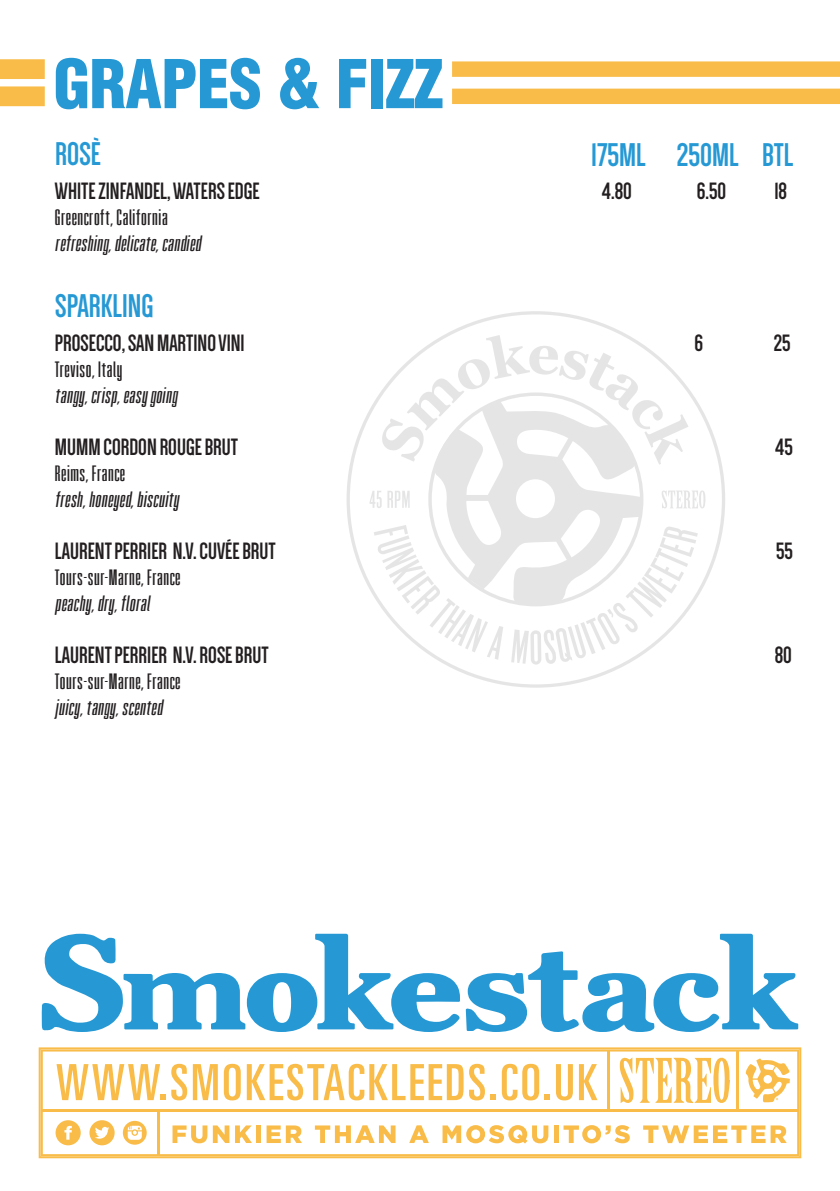
<style>
.page{position:relative;width:840px;height:1191px;background:#fff}
.page>*{position:absolute;margin:0;border:0;box-sizing:border-box;transform-origin:0 0}
.t1{font:900 condensed 65.6px "Helvetica";letter-spacing:-.01em;color:#2699d5}
.t2{font:700 33.8px "Dense";color:#2699d5}
.t3{font:700 24.4px "Dense";color:#231f20}
.t4{font:italic 21.4px "Fat Cow";letter-spacing:.025em;color:#231f20;scale:1.06 1}
.t5{font:21.4px "Fat Cow";letter-spacing:.025em;color:#231f20;scale:1.06 1}
</style>
<div class="page">
<svg style="left:346px;top:311px;width:378px;height:376px"></svg>
<svg style="left:382px;top:335px;width:306px;height:130px"></svg>
<svg style="left:373px;top:525px;width:130px;height:134px"></svg>
<svg style="left:511px;top:526px;width:186px;height:138px"></svg>
<svg style="left:434px;top:401px;width:206px;height:203px;fill:#eaeaeb"></svg>
<svg style="left:369px;top:491px;width:12px;height:17px"></svg>
<svg style="left:387px;top:491px;width:22px;height:17px"></svg>
<svg style="left:661px;top:490px;width:44px;height:18px"></svg>
<div style="left:452px;top:61px;width:387px;height:16px;background:#f9bc48"></div>
<div style="left:452px;top:89px;width:387px;height:15px;background:#f9bc48"></div>
<div style="left:0;top:59px;width:45px;height:20px;background:#f9bc48"></div>
<div style="left:0;top:86px;width:45px;height:20px;background:#f9bc48"></div>
<svg style="left:41px;top:933px;width:756px;height:99px"></svg>
<svg style="left:39px;top:1047px;width:761px;height:111px;background:#f9c663"></svg>
<svg style="left:41px;top:1049px;width:757px;height:107px"></svg>
<svg style="left:56px;top:1063px;width:131px;height:37px"></svg>
<svg style="left:193px;top:1064px;width:25px;height:36px"></svg>
<svg style="left:224px;top:1063px;width:16px;height:37px"></svg>
<svg style="left:247px;top:1063px;width:216px;height:37px"></svg>
<svg style="left:469px;top:1063px;width:15px;height:37px"></svg>
<svg style="left:490px;top:1063px;width:59px;height:37px"></svg>
<svg style="left:555px;top:1064px;width:17px;height:36px"></svg>
<svg style="left:578px;top:1064px;width:19px;height:36px"></svg>
<svg style="left:56px;top:1120px;width:25px;height:25px"></svg>
<svg style="left:89px;top:1120px;width:26px;height:25px"></svg>
<svg style="left:123px;top:1120px;width:24px;height:24px"></svg>
<svg style="left:172px;top:1125px;width:35px;height:18px"></svg>
<svg style="left:213px;top:1125px;width:16px;height:18px"></svg>
<svg style="left:235px;top:1125px;width:17px;height:18px"></svg>
<div style="left:256px;top:1125px;width:5px;height:18px;background:#f9bc48"></div>
<svg style="left:266px;top:1125px;width:36px;height:18px"></svg>
<svg style="left:315px;top:1125px;width:80px;height:18px"></svg>
<svg style="left:409px;top:1125px;width:19px;height:18px"></svg>
<svg style="left:442px;top:1125px;width:106px;height:18px"></svg>
<div style="left:553px;top:1125px;width:5px;height:18px;background:#f9bc48"></div>
<svg style="left:563px;top:1125px;width:66px;height:18px"></svg>
<svg style="left:642px;top:1125px;width:144px;height:18px"></svg>
<svg style="left:619px;top:1056px;width:110px;height:48px"></svg>
<svg style="left:745px;top:1058px;width:44px;height:44px"></svg>
<hr style="left:735px;top:1050px;width:3px;height:60px;background:#f9bc48">
<hr style="left:607px;top:1050px;width:2px;height:60px;background:#f9bc48">
<hr style="left:42px;top:1109px;width:755px;height:2px;background:#f9bc48">
<hr style="left:157px;top:1110px;width:2px;height:45px;background:#f9bc48">
<h1 class="t1" style="left:54px;top:43px;width:391px">GRAPES &amp; FIZZ</h1>
<h2 class="t2" style="left:55px;top:137px;width:47px">ROSÈ</h2>
<p class="t3" style="left:55px;top:178px;width:206px">WHITE ZINFANDEL, WATERS EDGE</p>
<p class="t3" style="left:601px;top:178px;width:31px">4.80</p>
<p class="t3" style="left:696px;top:178px;width:31px">6.50</p>
<p class="t3" style="left:773px;top:178px;width:14px">18</p>
<p class="t5" style="left:55px;top:202px;width:108px">Greencroft, California</p>
<p class="t4" style="left:55px;top:228px;width:139px">refreshing, delicate, candied</p>
<h2 class="t2" style="left:590px;top:138px;width:204px">175ML 250ML BTL</h2>
<h2 class="t2" style="left:55px;top:289px;width:100px">SPARKLING</h2>
<p class="t3" style="left:55px;top:331px;width:191px">PROSECCO, SAN MARTINO VINI</p>
<p class="t3" style="left:694px;top:331px;width:10px">6</p>
<p class="t3" style="left:773px;top:331px;width:18px">25</p>
<p class="t5" style="left:55px;top:355px;width:65px">Treviso, Italy</p>
<p class="t4" style="left:55px;top:381px;width:116px">tangy, crisp, easy going</p>
<p class="t3" style="left:55px;top:435px;width:184px">MUMM CORDON ROUGE BRUT</p>
<p class="t3" style="left:774px;top:435px;width:19px">45</p>
<p class="t5" style="left:55px;top:459px;width:68px">Reims, France</p>
<p class="t4" style="left:55px;top:485px;width:118px">fresh, honeyed, biscuity</p>
<p class="t3" style="left:55px;top:539px;width:222px">LAURENT PERRIER N.V. CUVÉE BRUT</p>
<p class="t3" style="left:775px;top:539px;width:18px">55</p>
<p class="t5" style="left:55px;top:563px;width:120px">Tours-sur-Marne, France</p>
<p class="t4" style="left:55px;top:589px;width:90px">peachy, dry, floral</p>
<p class="t3" style="left:55px;top:643px;width:215px">LAURENT PERRIER N.V. ROSE BRUT</p>
<p class="t3" style="left:774px;top:643px;width:19px">80</p>
<p class="t5" style="left:55px;top:667px;width:120px">Tours-sur-Marne, France</p>
<p class="t4" style="left:55px;top:693px;width:102px">juicy, tangy, scented</p>
</div>
